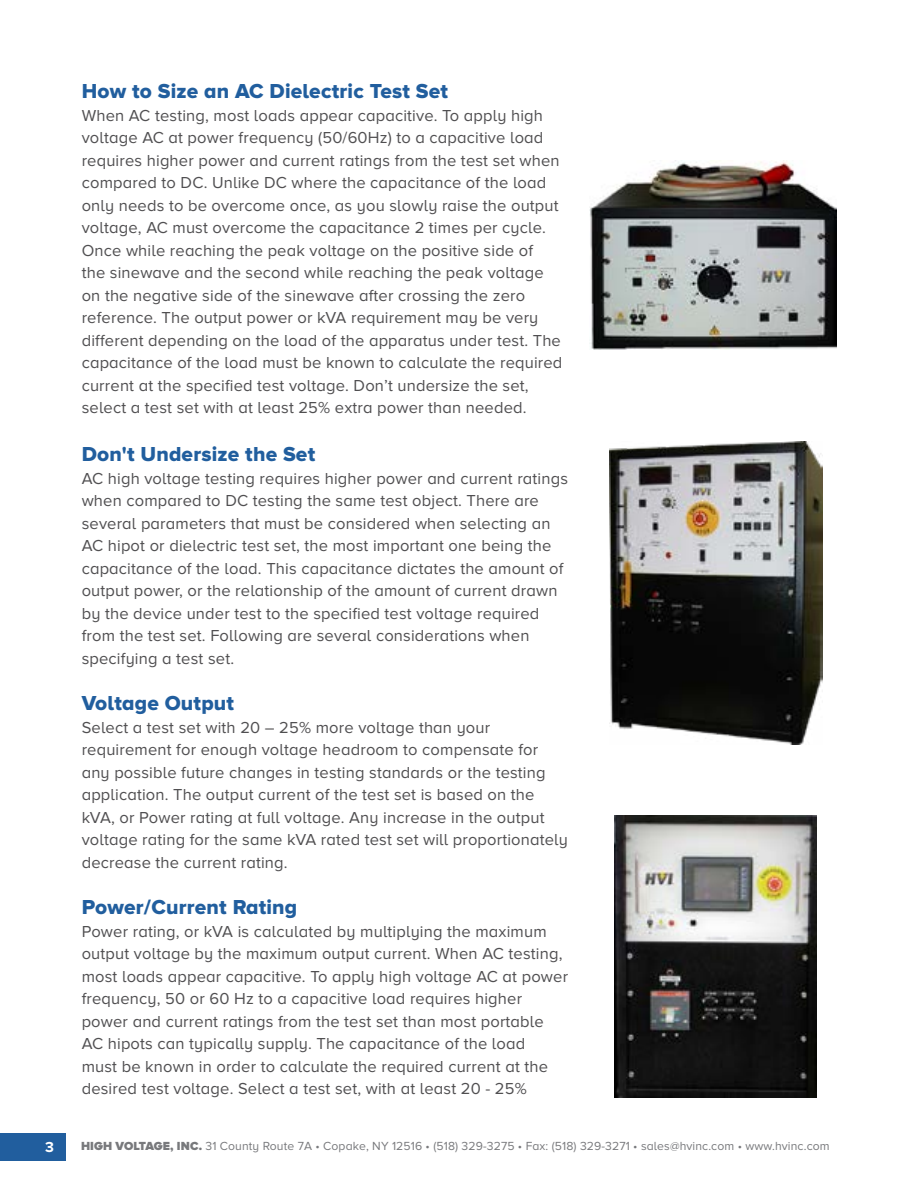
<style>
.page{position:relative;width:918px;height:1188px;background:#fff}
.page>*{position:absolute;margin:0;border:0;box-sizing:border-box;transform-origin:0 0}
.t1{font:21px "Proxima Nova A Extrabld";letter-spacing:.01em;color:#215e9e}
.t2{font:16.5px/22.5px "Proxima Nova A";letter-spacing:.01em;color:#504f51}
.t3{font:700 15px "Proxima Nova";color:#fff}
.t4{font:12.15px "Proxima Nova A";letter-spacing:.01em;color:#78797c}
.s1{font-weight:900}
</style>
<div class="page">
<div style="left:0;top:1134px;width:66px;height:27px;background:#215e9e"></div>
<img style="left:590px;top:160px;width:246px;height:190px">
<img style="left:609px;top:442px;width:214px;height:303px">
<img style="left:615px;top:816px;width:202px;height:282px">
<p class="t1" style="left:82px;top:79px;width:368px">How to Size an AC Dielectric Test Set</p>
<p class="t2" style="left:82px;top:104px;width:482px">When AC testing, most loads appear capacitive. To apply high voltage AC at power frequency (50/60Hz) to a capacitive load requires higher power and current ratings from the test set when compared to DC. Unlike DC where the capacitance of the load only needs to be overcome once, as you slowly raise the output voltage, AC must overcome the capacitance 2 times per cycle.<br>Once while reaching the peak voltage on the positive side of<br>the sinewave and the second while reaching the peak voltage on the negative side of the sinewave after crossing the zero reference. The output power or kVA requirement may be very different depending on the load of the apparatus under test. The capacitance of the load must be known to calculate the required current at the specified test voltage. Don’t undersize the set, select a test set with at least 25% extra power than needed.</p>
<p class="t1" style="left:82px;top:442px;width:235px">Don't Undersize the Set</p>
<p class="t2" style="left:82px;top:467px;width:488px">AC high voltage testing requires higher power and current ratings when compared to DC testing the same test object. There are several parameters that must be considered when selecting an AC hipot or dielectric test set, the most important one being the capacitance of the load. This capacitance dictates the amount of output power, or the relationship of the amount of current drawn by the device under test to the specified test voltage required from the test set. Following are several considerations when specifying a test set.</p>
<p class="t1" style="left:82px;top:691px;width:154px">Voltage Output</p>
<p class="t2" style="left:82px;top:716px;width:488px">Select a test set with 20 – 25% more voltage than your requirement for enough voltage headroom to compensate for any possible future changes in testing standards or the testing application. The output current of the test set is based on the kVA, or Power rating at full voltage. Any increase in the output voltage rating for the same kVA rated test set will proportionately decrease the current rating.</p>
<p class="t1" style="left:82px;top:895px;width:217px">Power/Current Rating</p>
<p class="t2" style="left:82px;top:920px;width:488px">Power rating, or kVA is calculated by multiplying the maximum output voltage by the maximum output current. When AC testing, most loads appear capacitive. To apply high voltage AC at power frequency, 50 or 60 Hz to a capacitive load requires higher power and current ratings from the test set than most portable AC hipots can typically supply. The capacitance of the load<br>must be known in order to calculate the required current at the desired test voltage. Select a test set, with at least 20 - 25%</p>
<p class="t3" style="left:45px;top:1139px;width:11px">3</p>
<p class="t4" style="left:81px;top:1139px;width:750px"><span class="s1">HIGH VOLTAGE, INC.</span> 31 County Route 7A • Copake, NY 12516 • (518) 329-3275 • Fax: (518) 329-3271 • sales@hvinc.com • www.hvinc.com</p>
</div>
